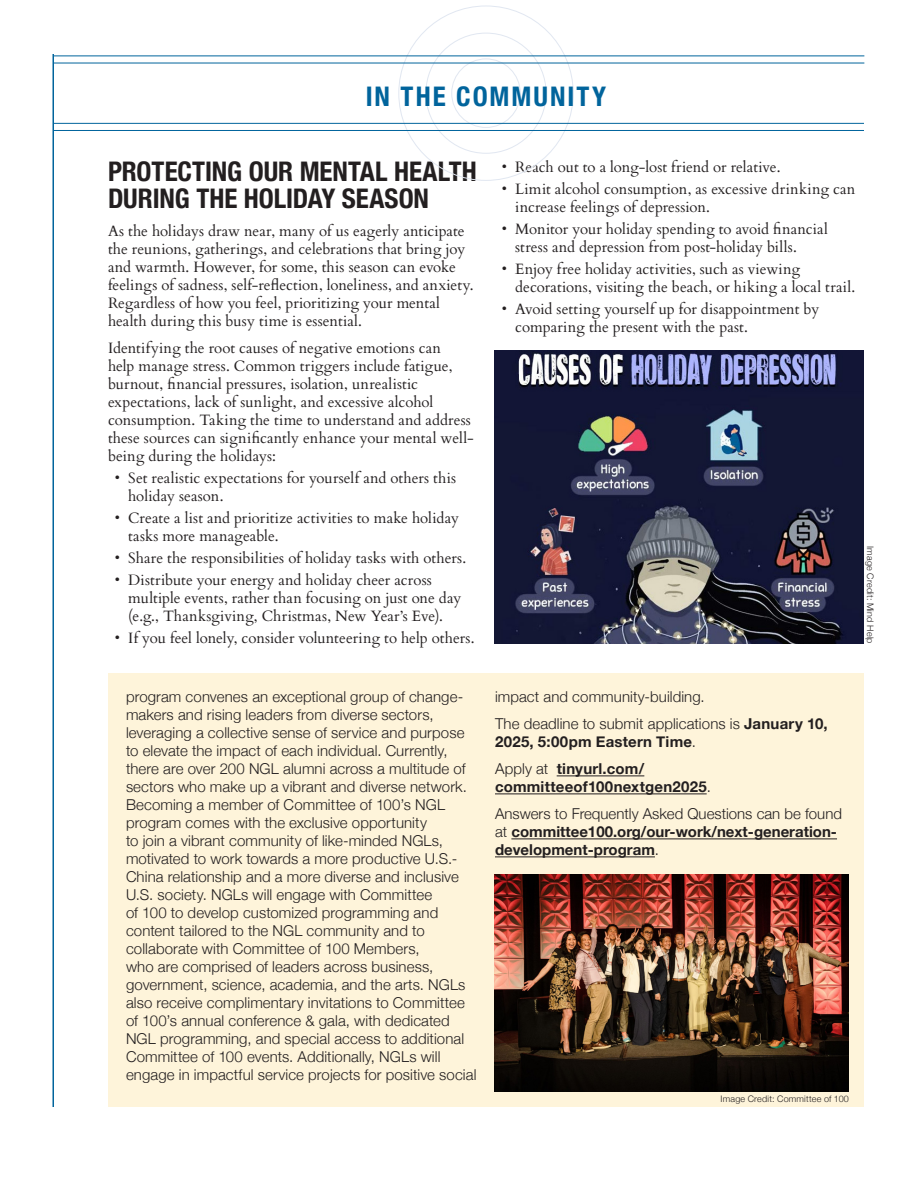
<style>
.page{position:relative;width:918px;height:1188px;background:#fff}
.page>*{position:absolute;margin:0;border:0;box-sizing:border-box;transform-origin:0 0}
.t1{font:700 condensed 27px/27px "Helvetica Neue";color:#231f20}
.t2{font:700 condensed 27px "Helvetica Neue";letter-spacing:.075em;color:#01649c}
.t3{font:15px/18px "Cardo";letter-spacing:.005em;color:#231f20}
.t4{font:300 15px/18px "Helvetica Neue";letter-spacing:.005em;color:#231f20}
.t5{font:700 15px/18px "Helvetica Neue";color:#231f20}
.t6{font:300 9px "Helvetica Neue";letter-spacing:.025em;color:#231f20}
.s1{font-weight:700}
.s2{font-weight:300}
</style>
<div class="page">
<hr style="left:52px;top:54px;width:2px;height:1053px;background:#01649c">
<img style="left:495px;top:351px;width:369px;height:293px">
<div style="left:108px;top:674px;width:756px;height:433px;background:#fef4da"></div>
<hr style="left:557px;top:776px;width:87px;height:1px;background:#231f20">
<hr style="left:495px;top:794px;width:212px;height:1px;background:#231f20">
<hr style="left:511px;top:839px;width:326px;height:1px;background:#231f20">
<hr style="left:495px;top:857px;width:160px;height:1px;background:#231f20">
<div style="left:452px;top:59px;width:68px;height:69px;border:1px solid #e1e7f1;border-radius:50%"></div>
<hr style="left:54px;top:123px;width:810px;height:1px;background:#01649c">
<hr style="left:54px;top:130px;width:810px;height:1px;background:#01649c">
<hr style="left:54px;top:56px;width:810px;height:1px;background:#01649c">
<hr style="left:54px;top:63px;width:810px;height:1px;background:#01649c">
<img style="left:495px;top:874px;width:354px;height:218px">
<p class="t2" style="left:366px;top:74px;width:242px">IN THE COMMUNITY</p>
<p class="t1" style="left:108px;top:156px;width:370px">PROTECTING OUR MENTAL HEALTH<br>DURING THE HOLIDAY SEASON</p>
<p class="t3" style="left:108px;top:222px;width:367px">As the holidays draw near, many of us eagerly anticipate the reunions, gatherings, and celebrations that bring joy and warmth. However, for some, this season can evoke feelings of sadness, self-reflection, loneliness, and anxiety.<br>Regardless of how you feel, prioritizing your mental health during this busy time is essential.</p>
<p class="t3" style="left:108px;top:338px;width:367px">Identifying the root causes of negative emotions can<br>help manage stress. Common triggers include fatigue, burnout, financial pressures, isolation, unrealistic expectations, lack of sunlight, and excessive alcohol consumption. Taking the time to understand and address these sources can significantly enhance your mental well&shy;being during the holidays:</p>
<p class="t3" style="left:128px;top:468px;width:329px;text-indent:-14px">• Set realistic expectations for yourself and others this holiday season.</p>
<p class="t3" style="left:128px;top:508px;width:332px;text-indent:-14px">• Create a list and prioritize activities to make holiday tasks more manageable.</p>
<p class="t3" style="left:115px;top:548px;width:353px">• Share the responsibilities of holiday tasks with others.</p>
<p class="t3" style="left:128px;top:570px;width:335px;text-indent:-14px">• Distribute your energy and holiday cheer across multiple events, rather than focusing on just one day (e.g., Thanksgiving, Christmas, New Year’s Eve).</p>
<p class="t3" style="left:115px;top:628px;width:361px">• If you feel lonely, consider volunteering to help others.</p>
<p class="t3" style="left:502px;top:157px;width:280px">• Reach out to a long-lost friend or relative.</p>
<p class="t3" style="left:515px;top:179px;width:342px;text-indent:-14px">• Limit alcohol consumption, as excessive drinking can increase feelings of depression.</p>
<p class="t3" style="left:515px;top:219px;width:314px;text-indent:-14px">• Monitor your holiday spending to avoid financial stress and depression from post-holiday bills.</p>
<p class="t3" style="left:515px;top:259px;width:341px;text-indent:-14px">• Enjoy free holiday activities, such as viewing decorations, visiting the beach, or hiking a local trail.</p>
<p class="t3" style="left:515px;top:299px;width:306px;text-indent:-14px">• Avoid setting yourself up for disappointment by comparing the present with the past.</p>
<p class="t6" style="left:877px;top:546px;width:99px;rotate:90deg">Image Credit: Mind Help</p>
<p class="t4" style="left:126px;top:687px;width:352px">program convenes an exceptional group of change&shy;makers and rising leaders from diverse sectors, leveraging a collective sense of service and purpose to elevate the impact of each individual. Currently, there are over 200 NGL alumni across a multitude of sectors who make up a vibrant and diverse network.<br>Becoming a member of Committee of 100’s NGL program comes with the exclusive opportunity<br>to join a vibrant community of like-minded NGLs, motivated to work towards a more productive U.S.- China relationship and a more diverse and inclusive U.S. society. NGLs will engage with Committee<br>of 100 to develop customized programming and content tailored to the NGL community and to collaborate with Committee of 100 Members,<br>who are comprised of leaders across business, government, science, academia, and the arts. NGLs also receive complimentary invitations to Committee of 100’s annual conference &amp; gala, with dedicated NGL programming, and special access to additional Committee of 100 events. Additionally, NGLs will engage in impactful service projects for positive social</p>
<p class="t4" style="left:495px;top:687px;width:211px">impact and community-building.</p>
<p class="t4" style="left:495px;top:714px;width:334px">The deadline to submit applications is <span class="s1">January 10,<br>2025, 5:00pm Eastern Time</span>.</p>
<p class="t5" style="left:495px;top:760px;width:217px"><span class="s2">Apply at</span> tinyurl.com/ committeeof100nextgen2025<span class="s2">.</span></p>
<p class="t5" style="left:495px;top:805px;width:349px"><span class="s2">Answers to Frequently Asked Questions can be found at</span> committee100.org/our-work/next-generation&shy;development-program<span class="s2">.</span></p>
<p class="t6" style="left:721px;top:1091px;width:130px">Image Credit: Committee of 100</p>
</div>
